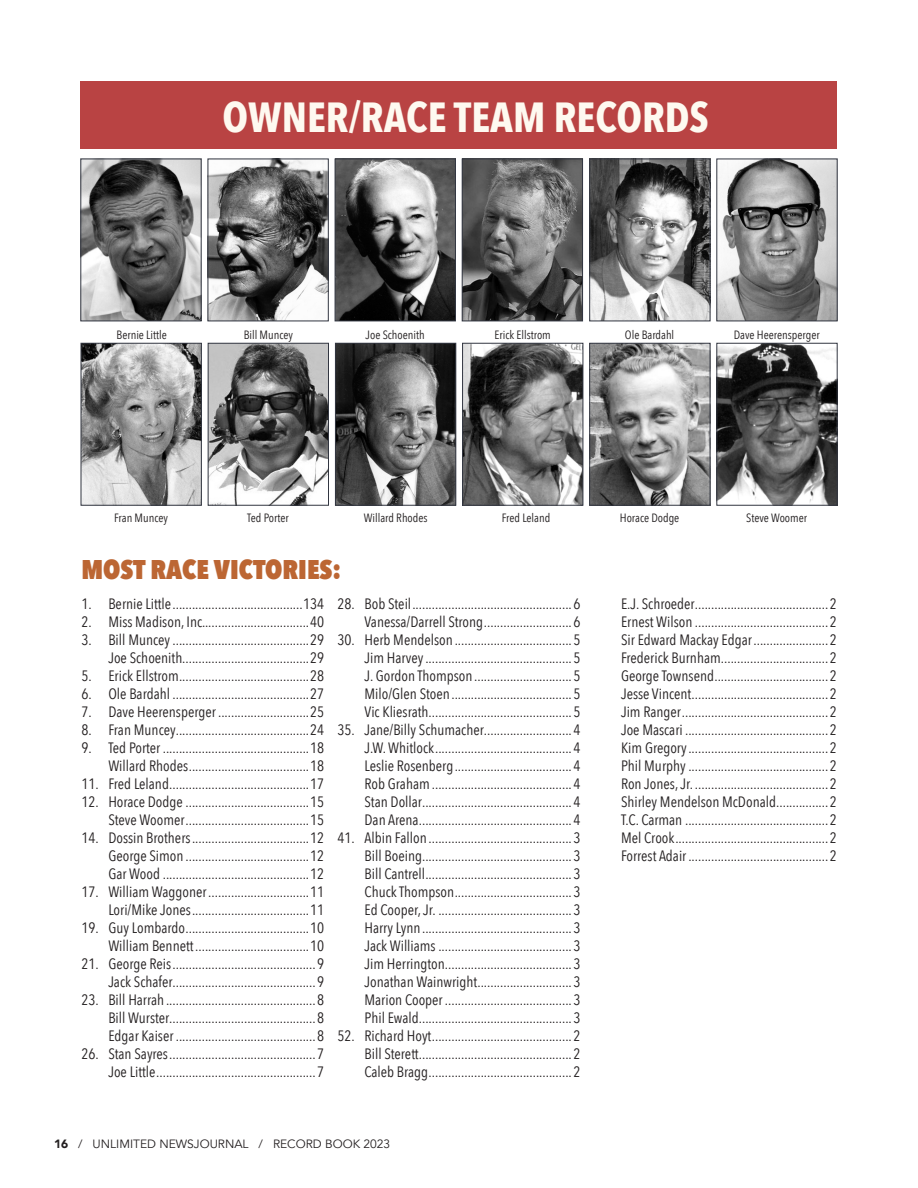
<style>
.page{position:relative;width:918px;height:1188px;background:#fff}
.page>*{position:absolute;margin:0;border:0;box-sizing:border-box;transform-origin:0 0}
.t1{font:700 42px "Avenir Next Condensed";color:#fef9f0}
.t2{font:800 27px "Avenir Next Condensed";color:#bc6633}
.t3{font:15px "Avenir Next Condensed";color:#231f20}
.t4{font:12px "Avenir Next Condensed";color:#231f20}
.t5{font:12px "Avenir";color:#231f20}
.s1{font-weight:900}
</style>
<div class="page">
<img style="left:719px;top:161px;width:116px;height:158px">
<div style="left:717px;top:159px;width:120px;height:162px;border:1px solid #323641"></div>
<img style="left:592px;top:161px;width:116px;height:158px">
<div style="left:590px;top:159px;width:120px;height:162px;border:1px solid #323641"></div>
<img style="left:464px;top:161px;width:117px;height:158px">
<div style="left:462px;top:159px;width:121px;height:162px;border:1px solid #323641"></div>
<img style="left:337px;top:161px;width:117px;height:158px">
<div style="left:335px;top:159px;width:121px;height:162px;border:1px solid #323641"></div>
<img style="left:210px;top:161px;width:116px;height:158px">
<div style="left:208px;top:159px;width:120px;height:162px;border:1px solid #323641"></div>
<img style="left:83px;top:161px;width:116px;height:158px">
<div style="left:81px;top:159px;width:120px;height:162px;border:1px solid #323641"></div>
<img style="left:83px;top:345px;width:117px;height:158px">
<div style="left:81px;top:343px;width:121px;height:162px;border:1px solid #323641"></div>
<img style="left:210px;top:345px;width:117px;height:158px">
<div style="left:208px;top:343px;width:121px;height:162px;border:1px solid #323641"></div>
<img style="left:337px;top:345px;width:117px;height:158px">
<div style="left:335px;top:343px;width:121px;height:162px;border:1px solid #323641"></div>
<img style="left:464px;top:345px;width:117px;height:158px">
<div style="left:462px;top:343px;width:121px;height:162px;border:1px solid #323641"></div>
<img style="left:592px;top:345px;width:116px;height:158px">
<div style="left:590px;top:343px;width:120px;height:162px;border:1px solid #323641"></div>
<img style="left:719px;top:345px;width:116px;height:158px">
<div style="left:717px;top:343px;width:120px;height:162px;border:1px solid #323641"></div>
<div style="left:81px;top:81px;width:756px;height:67px;background:#b94343"></div>
<p class="t1" style="left:223px;top:92px;width:488px">OWNER/RACE TEAM RECORDS</p>
<p class="t4" style="left:117px;top:324px;width:52px">Bernie Little</p>
<p class="t4" style="left:244px;top:324px;width:51px">Bill Muncey</p>
<p class="t4" style="left:366px;top:324px;width:61px">Joe Schoenith</p>
<p class="t4" style="left:494px;top:324px;width:58px">Erick Ellstrom</p>
<p class="t4" style="left:625px;top:324px;width:51px">Ole Bardahl</p>
<p class="t4" style="left:734px;top:324px;width:88px">Dave Heerensperger</p>
<p class="t4" style="left:114px;top:507px;width:55px">Fran Muncey</p>
<p class="t4" style="left:247px;top:507px;width:43px">Ted Porter</p>
<p class="t4" style="left:364px;top:507px;width:65px">Willard Rhodes</p>
<p class="t4" style="left:502px;top:507px;width:50px">Fred Leland</p>
<p class="t4" style="left:620px;top:507px;width:61px">Horace Dodge</p>
<p class="t4" style="left:746px;top:507px;width:62px">Steve Woomer</p>
<p class="t2" style="left:81px;top:553px;width:261px">MOST RACE VICTORIES:</p>
<p class="t3" style="left:338px;top:591px;width:245px">28. Bob Steil.................................................6</p>
<p class="t3" style="left:364px;top:609px;width:218px">Vanessa/Darrell Strong...........................6</p>
<p class="t3" style="left:338px;top:627px;width:245px">30. Herb Mendelson ....................................5</p>
<p class="t3" style="left:364px;top:645px;width:218px">Jim Harvey.............................................5</p>
<p class="t3" style="left:364px;top:663px;width:218px">J. Gordon Thompson..............................5</p>
<p class="t3" style="left:364px;top:681px;width:218px">Milo/Glen Stoen.....................................5</p>
<p class="t3" style="left:364px;top:699px;width:218px">Vic Kliesrath............................................5</p>
<p class="t3" style="left:338px;top:717px;width:245px">35. Jane/Billy Schumacher...........................4</p>
<p class="t3" style="left:364px;top:735px;width:218px">J.W. Whitlock..........................................4</p>
<p class="t3" style="left:364px;top:753px;width:218px">Leslie Rosenberg....................................4</p>
<p class="t3" style="left:364px;top:771px;width:218px">Rob Graham...........................................4</p>
<p class="t3" style="left:364px;top:789px;width:218px">Stan Dollar..............................................4</p>
<p class="t3" style="left:364px;top:807px;width:218px">Dan Arena...............................................4</p>
<p class="t3" style="left:338px;top:825px;width:245px">41. Albin Fallon ............................................3</p>
<p class="t3" style="left:364px;top:843px;width:218px">Bill Boeing..............................................3</p>
<p class="t3" style="left:364px;top:861px;width:218px">Bill Cantrell.............................................3</p>
<p class="t3" style="left:364px;top:879px;width:218px">Chuck Thompson....................................3</p>
<p class="t3" style="left:364px;top:897px;width:218px">Ed Cooper, Jr. .........................................3</p>
<p class="t3" style="left:364px;top:915px;width:218px">Harry Lynn..............................................3</p>
<p class="t3" style="left:364px;top:933px;width:218px">Jack Williams .........................................3</p>
<p class="t3" style="left:364px;top:951px;width:218px">Jim Herrington.......................................3</p>
<p class="t3" style="left:364px;top:969px;width:218px">Jonathan Wainwright.............................3</p>
<p class="t3" style="left:364px;top:987px;width:218px">Marion Cooper .......................................3</p>
<p class="t3" style="left:364px;top:1005px;width:218px">Phil Ewald...............................................3</p>
<p class="t3" style="left:338px;top:1023px;width:245px">52. Richard Hoyt...........................................2</p>
<p class="t3" style="left:364px;top:1041px;width:218px">Bill Sterett...............................................2</p>
<p class="t3" style="left:364px;top:1059px;width:218px">Caleb Bragg............................................2</p>
<p class="t3" style="left:81px;top:591px;width:245px">1. Bernie Little........................................134</p>
<p class="t3" style="left:81px;top:609px;width:245px">2. Miss Madison, Inc.................................40</p>
<p class="t3" style="left:81px;top:627px;width:245px">3. Bill Muncey ..........................................29</p>
<p class="t3" style="left:108px;top:645px;width:218px">Joe Schoenith.......................................29</p>
<p class="t3" style="left:81px;top:663px;width:245px">5. Erick Ellstrom........................................28</p>
<p class="t3" style="left:81px;top:681px;width:245px">6. Ole Bardahl ..........................................27</p>
<p class="t3" style="left:81px;top:699px;width:245px">7. Dave Heerensperger ............................25</p>
<p class="t3" style="left:81px;top:717px;width:245px">8. Fran Muncey.........................................24</p>
<p class="t3" style="left:81px;top:735px;width:245px">9. Ted Porter .............................................18</p>
<p class="t3" style="left:108px;top:753px;width:218px">Willard Rhodes.....................................18</p>
<p class="t3" style="left:81px;top:771px;width:245px">11. Fred Leland...........................................17</p>
<p class="t3" style="left:81px;top:789px;width:245px">12. Horace Dodge ......................................15</p>
<p class="t3" style="left:108px;top:807px;width:218px">Steve Woomer......................................15</p>
<p class="t3" style="left:81px;top:825px;width:245px">14. Dossin Brothers....................................12</p>
<p class="t3" style="left:108px;top:843px;width:218px">George Simon ......................................12</p>
<p class="t3" style="left:108px;top:861px;width:218px">Gar Wood .............................................12</p>
<p class="t3" style="left:81px;top:879px;width:245px">17. William Waggoner...............................11</p>
<p class="t3" style="left:108px;top:897px;width:218px">Lori/Mike Jones....................................11</p>
<p class="t3" style="left:81px;top:915px;width:245px">19. Guy Lombardo......................................10</p>
<p class="t3" style="left:108px;top:933px;width:218px">William Bennett...................................10</p>
<p class="t3" style="left:81px;top:951px;width:245px">21. George Reis............................................9</p>
<p class="t3" style="left:108px;top:969px;width:218px">Jack Schafer............................................9</p>
<p class="t3" style="left:81px;top:987px;width:245px">23. Bill Harrah ..............................................8</p>
<p class="t3" style="left:108px;top:1005px;width:218px">Bill Wurster.............................................8</p>
<p class="t3" style="left:108px;top:1023px;width:218px">Edgar Kaiser ...........................................8</p>
<p class="t3" style="left:81px;top:1041px;width:245px">26. Stan Sayres.............................................7</p>
<p class="t3" style="left:108px;top:1059px;width:218px">Joe Little.................................................7</p>
<p class="t5" style="left:54px;top:1137px;width:338px"><span class="s1">16</span> / UNLIMITED NEWSJOURNAL / RECORD BOOK 2023</p>
<p class="t3" style="left:621px;top:591px;width:218px">E.J. Schroeder.........................................2</p>
<p class="t3" style="left:621px;top:609px;width:218px">Ernest Wilson .........................................2</p>
<p class="t3" style="left:621px;top:627px;width:218px">Sir Edward Mackay Edgar.......................2</p>
<p class="t3" style="left:621px;top:645px;width:218px">Frederick Burnham.................................2</p>
<p class="t3" style="left:621px;top:663px;width:218px">George Townsend...................................2</p>
<p class="t3" style="left:621px;top:681px;width:218px">Jesse Vincent..........................................2</p>
<p class="t3" style="left:621px;top:699px;width:218px">Jim Ranger.............................................2</p>
<p class="t3" style="left:621px;top:717px;width:218px">Joe Mascari ............................................2</p>
<p class="t3" style="left:621px;top:735px;width:218px">Kim Gregory...........................................2</p>
<p class="t3" style="left:621px;top:753px;width:218px">Phil Murphy ...........................................2</p>
<p class="t3" style="left:621px;top:771px;width:218px">Ron Jones, Jr. .........................................2</p>
<p class="t3" style="left:621px;top:789px;width:218px">Shirley Mendelson McDonald................2</p>
<p class="t3" style="left:621px;top:807px;width:218px">T.C. Carman ............................................2</p>
<p class="t3" style="left:621px;top:825px;width:218px">Mel Crook...............................................2</p>
<p class="t3" style="left:621px;top:843px;width:218px">Forrest Adair...........................................2</p>
</div>
